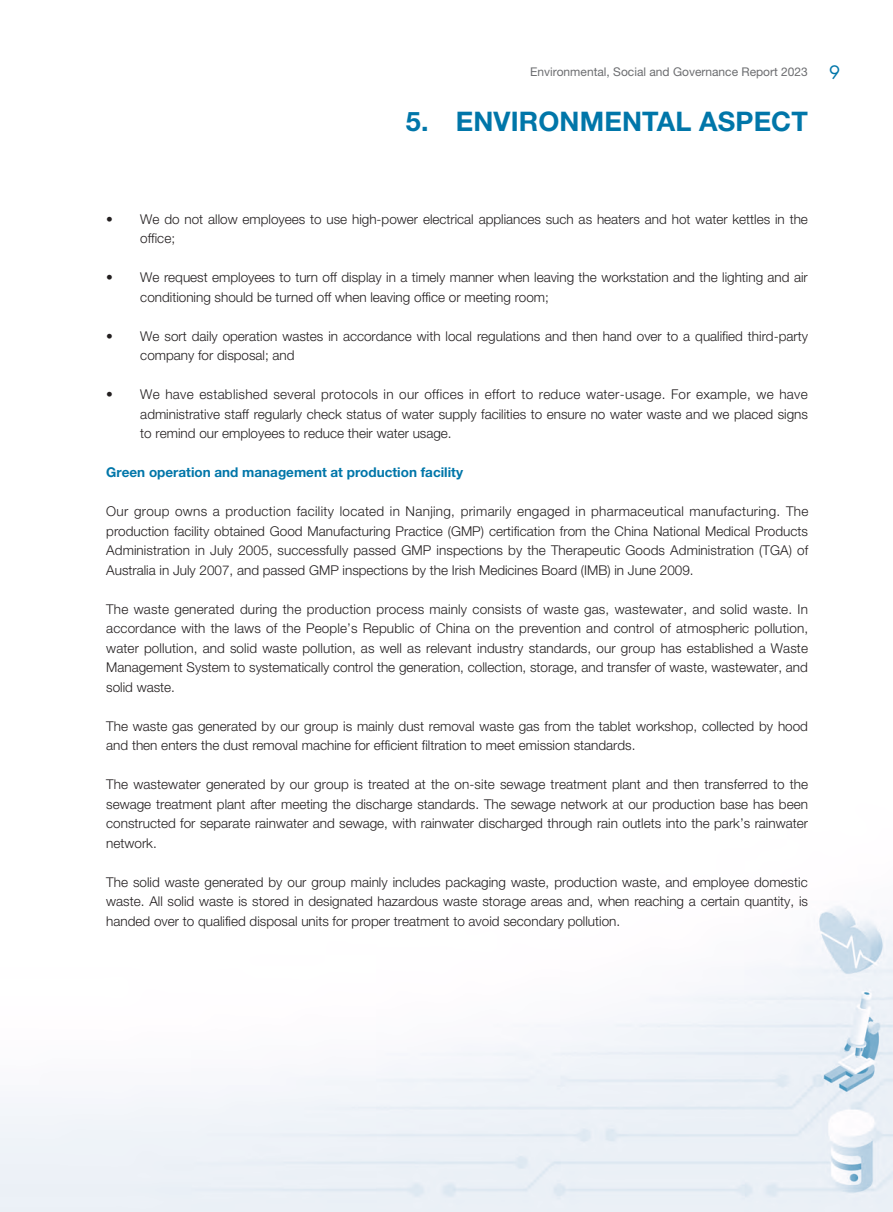
<style>
.page{position:relative;width:893px;height:1212px;background:#fff}
.page>*{position:absolute;margin:0;border:0;box-sizing:border-box;transform-origin:0 0}
.t1{font:700 27px "Helvetica Neue LT Std";letter-spacing:.005em;color:#0076a9}
._00_txt{font:300 13.5px/19.5px "Helvetica Neue LT Std";color:#231f20;text-align:justify}
._02_H2{font:700 13.5px "Helvetica Neue LT Std";color:#0076a9}
.t2{font:12px "Helvetica Neue LT Std";color:#6c6d70}
.s1{font-family:"Futura Std";font-size:18px;color:#0076a9}
</style>
<div class="page">
<img style="left:0;top:906px;width:893px;height:306px">
<p class="t2" style="left:530px;top:64px;width:312px">Environmental, Social and Governance Report 2023 <span class="s1">9</span></p>
<h1 class="t1" style="left:406px;top:105px;width:404px">5. ENVIRONMENTAL ASPECT</h1>
<p class="_00_txt" style="left:140px;top:209px;width:669px;text-indent:-34px">• We do not allow employees to use high-power electrical appliances such as heaters and hot water kettles in the office;</p>
<p class="_00_txt" style="left:140px;top:267px;width:669px;text-indent:-34px">• We request employees to turn off display in a timely manner when leaving the workstation and the lighting and air conditioning should be turned off when leaving office or meeting room;</p>
<p class="_00_txt" style="left:140px;top:326px;width:669px;text-indent:-34px">• We sort daily operation wastes in accordance with local regulations and then hand over to a qualified third-party company for disposal; and</p>
<p class="_00_txt" style="left:140px;top:384px;width:669px;text-indent:-34px">• We have established several protocols in our offices in effort to reduce water-usage. For example, we have administrative staff regularly check status of water supply facilities to ensure no water waste and we placed signs to remind our employees to reduce their water usage.</p>
<p class="_02_H2" style="left:106px;top:464px;width:358px">Green operation and management at production facility</p>
<p class="_00_txt" style="left:106px;top:501px;width:704px">Our group owns a production facility located in Nanjing, primarily engaged in pharmaceutical manufacturing. The production facility obtained Good Manufacturing Practice (GMP) certification from the China National Medical Products Administration in July 2005, successfully passed GMP inspections by the Therapeutic Goods Administration (TGA) of Australia in July 2007, and passed GMP inspections by the Irish Medicines Board (IMB) in June 2009.</p>
<p class="_00_txt" style="left:106px;top:599px;width:703px">The waste generated during the production process mainly consists of waste gas, wastewater, and solid waste. In accordance with the laws of the People’s Republic of China on the prevention and control of atmospheric pollution, water pollution, and solid waste pollution, as well as relevant industry standards, our group has established a Waste Management System to systematically control the generation, collection, storage, and transfer of waste, wastewater, and solid waste.</p>
<p class="_00_txt" style="left:106px;top:716px;width:703px">The waste gas generated by our group is mainly dust removal waste gas from the tablet workshop, collected by hood and then enters the dust removal machine for efficient filtration to meet emission standards.</p>
<p class="_00_txt" style="left:106px;top:774px;width:703px">The wastewater generated by our group is treated at the on-site sewage treatment plant and then transferred to the sewage treatment plant after meeting the discharge standards. The sewage network at our production base has been constructed for separate rainwater and sewage, with rainwater discharged through rain outlets into the park’s rainwater network.</p>
<p class="_00_txt" style="left:106px;top:872px;width:703px">The solid waste generated by our group mainly includes packaging waste, production waste, and employee domestic waste. All solid waste is stored in designated hazardous waste storage areas and, when reaching a certain quantity, is handed over to qualified disposal units for proper treatment to avoid secondary pollution.</p>
</div>
